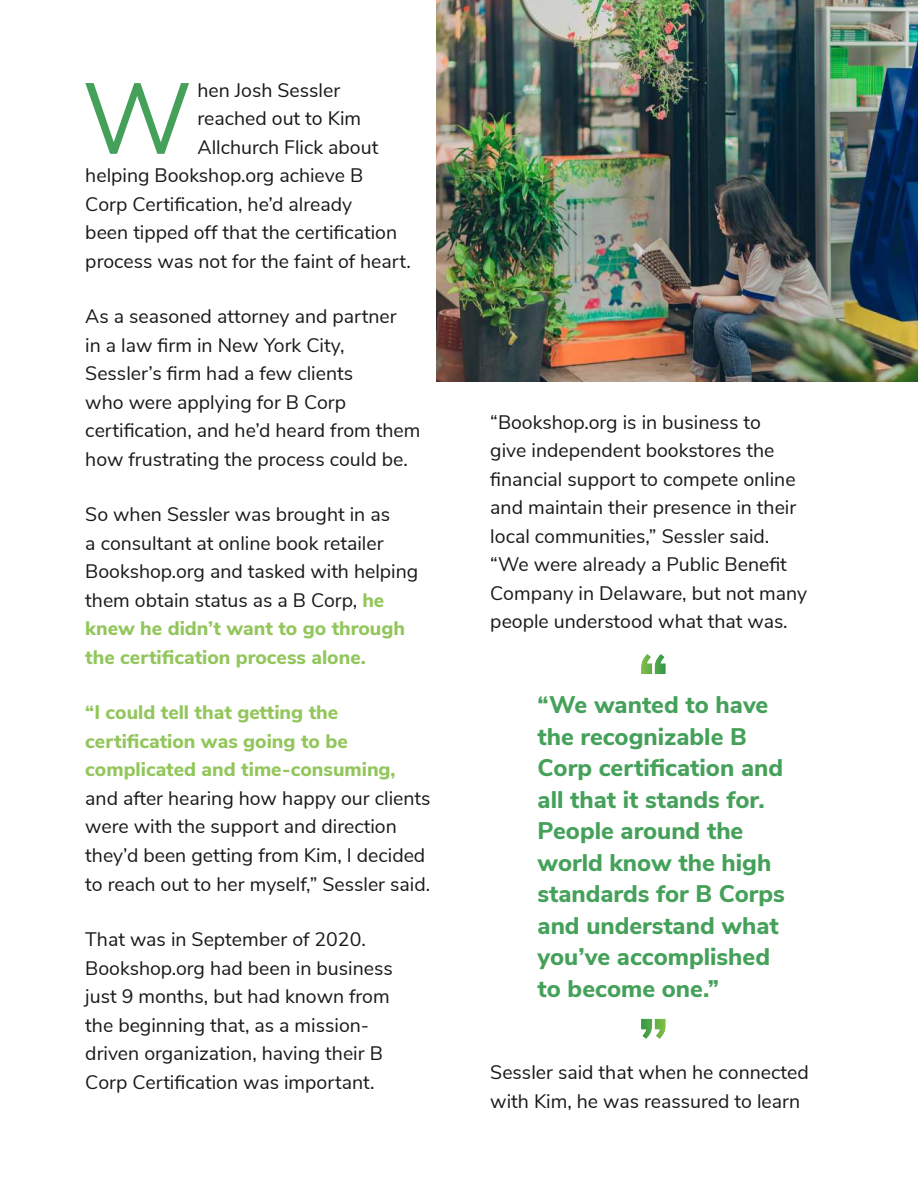
<style>
.page{position:relative;width:918px;height:1188px;background:#fff}
.page>*{position:absolute;margin:0;border:0;box-sizing:border-box;transform-origin:0 0}
.t1{font:100.35px "Nunito Sans";color:#45a15a}
.t2{font:800 24px/31.5px "Nunito Sans";color:#45a15a}
.t3{font:19.5px/28.5px "Nunito Sans";color:#191919}
.t4{font:800 19.5px/28.5px "Nunito Sans";color:#92c65b}
.s1{font-weight:800;color:#92c65b}
</style>
<div class="page">
<img style="left:436px;top:0;width:482px;height:382px">
<img style="left:641px;top:654px;width:25px;height:20px">
<img style="left:641px;top:1019px;width:25px;height:20px">
<h1 class="t1" style="left:82px;top:82px;width:112px">W</h1>
<p class="t3" style="left:198px;top:77px;width:144px">hen Josh Sessler</p>
<p class="t3" style="left:198px;top:106px;width:165px">reached out to Kim</p>
<p class="t3" style="left:198px;top:134px;width:182px">Allchurch Flick about</p>
<p class="t3" style="left:85px;top:163px;width:279px">helping Bookshop.org achieve B</p>
<p class="t3" style="left:85px;top:189px;width:268px">Corp Certification, he’d already</p>
<p class="t3" style="left:85px;top:217px;width:313px">been tipped off that the certification</p>
<p class="t3" style="left:85px;top:248px;width:327px">process was not for the faint of heart.</p>
<p class="t3" style="left:85px;top:301px;width:337px">As a seasoned attorney and partner<br>in a law firm in New York City, Sessler’s firm had a few clients<br>who were applying for B Corp certification, and he’d heard from them how frustrating the process could be.</p>
<p class="t3" style="left:85px;top:502px;width:335px">So when Sessler was brought in as<br>a consultant at online book retailer Bookshop.org and tasked with helping them obtain status as a B Corp, <span class="s1">he knew he didn’t want to go through the certification process alone.</span></p>
<p class="t4" style="left:85px;top:697px;width:312px">“I could tell that getting the certification was going to be complicated and time-consuming,</p>
<p class="t3" style="left:85px;top:783px;width:347px">and after hearing how happy our clients were with the support and direction they’d been getting from Kim, I decided to reach out to her myself,” Sessler said.</p>
<p class="t3" style="left:85px;top:927px;width:309px">That was in September of 2020.<br>Bookshop.org had been in business just 9 months, but had known from the beginning that, as a mission&shy;driven organization, having their B Corp Certification was important.</p>
<p class="t3" style="left:490px;top:409px;width:319px">“Bookshop.org is in business to<br>give independent bookstores the financial support to compete online and maintain their presence in their local communities,” Sessler said. “We were already a Public Benefit Company in Delaware, but not many people understood what that was.</p>
<p class="t2" style="left:538px;top:691px;width:249px">“We wanted to have the recognizable B<br>Corp certification and all that it stands for.<br>People around the world know the high standards for B Corps and understand what you’ve accomplished to become one.”</p>
<p class="t3" style="left:490px;top:1060px;width:320px">Sessler said that when he connected with Kim, he was reassured to learn</p>
</div>
